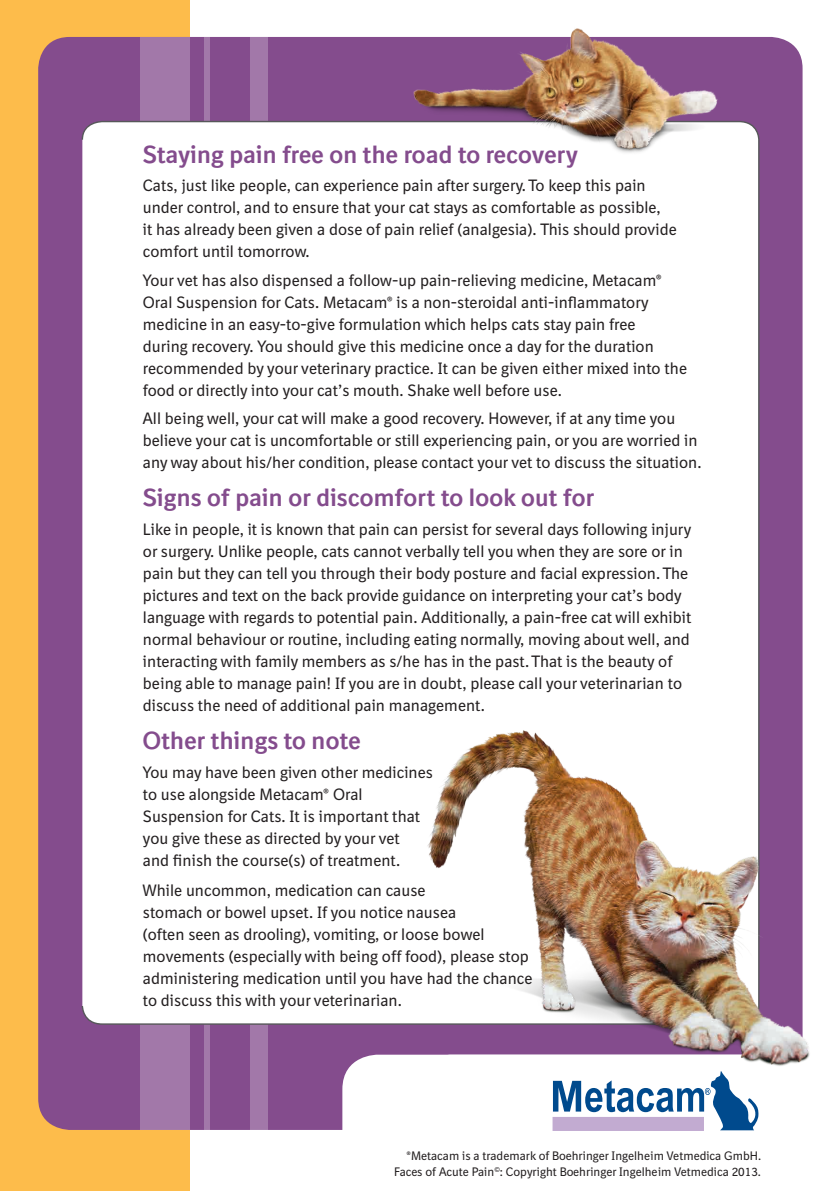
<style>
.page{position:relative;width:840px;height:1191px;background:#fff}
.page>*{position:absolute;margin:0;border:0;box-sizing:border-box;transform-origin:0 0}
.t1{font:700 24px "BI Sans";letter-spacing:.01em;color:#844c8d}
.t2{font:16px/22px "BI Sans";color:#231f20}
.t3{font:12px/16px "BI Sans";color:#231f20;text-align:right}
</style>
<div class="page">
<div style="left:0;top:0;width:189px;height:1191px;background:#fdbc4b"></div>
<div style="left:38px;top:37px;width:764px;height:1093px;background:#844c8d;border-radius:32px"></div>
<div style="left:204px;top:38px;width:6px;height:1092px;background:#a278a9"></div>
<div style="left:140px;top:37px;width:49px;height:1093px;background:#a278a9"></div>
<div style="left:251px;top:37px;width:17px;height:1093px;background:#a278a9"></div>
<div style="left:342px;top:1054px;width:497px;height:129px;background:#fff;border-radius:35px"></div>
<div style="left:552px;top:1116px;width:151px;height:15px;background:#c2abd1"></div>
<svg style="left:552px;top:1080px;width:206px;height:50px"></svg>
<div style="left:82px;top:121px;width:677px;height:903px;background:#fff;border:1px solid #57585a;border-radius:19px"></div>
<img style="left:402px;top:28px;width:327px;height:125px">
<img style="left:422px;top:725px;width:388px;height:355px">
<h1 class="t1" style="left:143px;top:140px;width:436px">Staying pain free on the road to recovery</h1>
<p class="t2" style="left:143px;top:174px;width:535px">Cats, just like people, can experience pain after surgery. To keep this pain under control, and to ensure that your cat stays as comfortable as possible,<br>it has already been given a dose of pain relief (analgesia). This should provide comfort until tomorrow.</p>
<p class="t2" style="left:143px;top:269px;width:545px">Your vet has also dispensed a follow-up pain-relieving medicine, Metacam® Oral Suspension for Cats. Metacam® is a non-steroidal anti-inflammatory medicine in an easy-to-give formulation which helps cats stay pain free<br>during recovery. You should give this medicine once a day for the duration recommended by your veterinary practice. It can be given either mixed into the food or directly into your cat’s mouth. Shake well before use.</p>
<p class="t2" style="left:143px;top:407px;width:560px">All being well, your cat will make a good recovery. However, if at any time you believe your cat is uncomfortable or still experiencing pain, or you are worried in any way about his/her condition, please contact your vet to discuss the situation.</p>
<h1 class="t1" style="left:143px;top:484px;width:452px">Signs of pain or discomfort to look out for</h1>
<p class="t2" style="left:143px;top:518px;width:549px">Like in people, it is known that pain can persist for several days following injury or surgery. Unlike people, cats cannot verbally tell you when they are sore or in pain but they can tell you through their body posture and facial expression. The pictures and text on the back provide guidance on interpreting your cat’s body language with regards to potential pain. Additionally, a pain-free cat will exhibit normal behaviour or routine, including eating normally, moving about well, and interacting with family members as s/he has in the past. That is the beauty of being able to manage pain! If you are in doubt, please call your veterinarian to discuss the need of additional pain management.</p>
<h1 class="t1" style="left:143px;top:727px;width:219px">Other things to note</h1>
<p class="t2" style="left:143px;top:761px;width:291px">You may have been given other medicines to use alongside Metacam® Oral Suspension for Cats. It is important that you give these as directed by your vet<br>and finish the course(s) of treatment.</p>
<p class="t2" style="left:143px;top:879px;width:391px">While uncommon, medication can cause<br>stomach or bowel upset. If you notice nausea<br>(often seen as drooling), vomiting, or loose bowel movements (especially with being off food), please stop administering medication until you have had the chance to discuss this with your veterinarian.</p>
<p class="t3" style="left:394px;top:1148px;width:368px">®Metacam is a trademark of Boehringer Ingelheim Vetmedica GmbH.<br>Faces of Acute Pain<sup>©</sup>: Copyright Boehringer Ingelheim Vetmedica 2013.</p>
</div>
